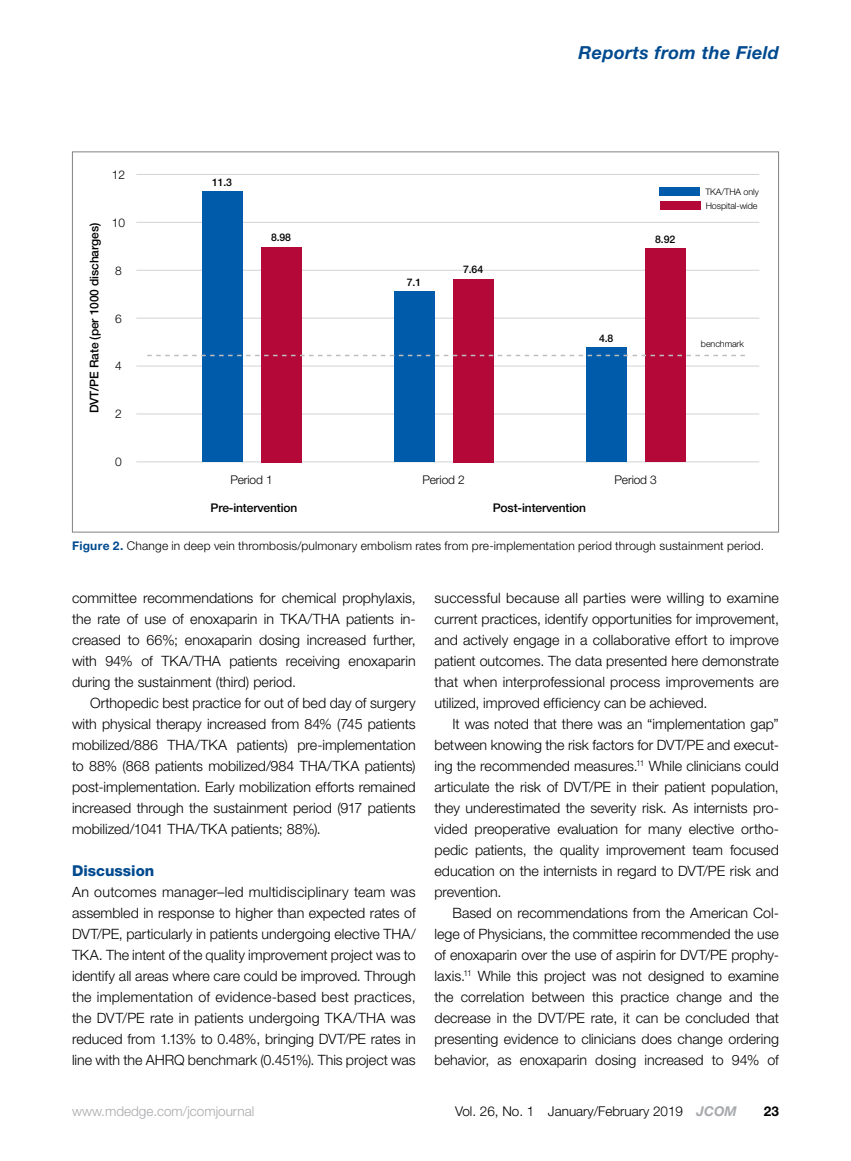
<style>
.page{position:relative;width:851px;height:1161px;background:#fff}
.page>*{position:absolute;margin:0;border:0;box-sizing:border-box;transform-origin:0 0}
.t1{font:italic 700 18px "Helvetica Neue LT Std";letter-spacing:.02em;color:#004a8f}
.t2{font:800 15px "Helvetica Neue LT Std";color:#004a8f}
.t3{font:300 14.25px/21px "Helvetica Neue LT Std";color:#000;text-align:justify}
.t4{font:300 13.5px "Helvetica Neue LT Std";color:#000}
.t5{font:300 13.5px "Helvetica Neue LT Std";color:#a7a9ac}
.t6{font:700 13.5px "Helvetica Neue LT Std";color:#000}
.t7{font:300 12px "Helvetica Neue LT Std";letter-spacing:.015em;color:#000}
.t8{font:500 12px "Helvetica Neue LT Std";letter-spacing:-.01em;color:#000}
.t9{font:500 10.5px "Helvetica Neue LT Std";letter-spacing:-.01em;color:#000}
.t10{font:300 9px/13.6px "Helvetica Neue LT Std";letter-spacing:-.01em;color:#000}
.s1{font-weight:700;color:#004a8f}
.s2{font-weight:700;font-style:italic;color:#a7a9ac}
</style>
<div class="page">
<hr style="left:136px;top:174px;width:623px;height:1px;background:#d1d3d4">
<hr style="left:136px;top:222px;width:623px;height:1px;background:#d1d3d4">
<hr style="left:136px;top:270px;width:623px;height:1px;background:#d1d3d4">
<hr style="left:136px;top:318px;width:623px;height:1px;background:#d1d3d4">
<hr style="left:136px;top:366px;width:623px;height:1px;background:#d1d3d4">
<hr style="left:136px;top:414px;width:623px;height:1px;background:#d1d3d4">
<hr style="left:136px;top:462px;width:623px;height:1px;background:#d1d3d4">
<div style="left:202px;top:191px;width:40px;height:271px;background:#005baa"></div>
<div style="left:261px;top:247px;width:40px;height:215px;background:#b30838"></div>
<div style="left:394px;top:292px;width:40px;height:170px;background:#005baa"></div>
<div style="left:453px;top:279px;width:40px;height:183px;background:#b30838"></div>
<div style="left:586px;top:347px;width:40px;height:115px;background:#005baa"></div>
<div style="left:645px;top:249px;width:40px;height:213px;background:#b30838"></div>
<svg style="left:147px;top:355px;width:598px;height:1px"></svg>
<div style="left:659px;top:187px;width:40px;height:9px;background:#005baa"></div>
<div style="left:659px;top:201px;width:41px;height:9px;background:#b30838"></div>
<p class="t8" style="left:87px;top:413px;width:192px;rotate:-90deg">DVT/PE Rate (per 1000 discharges)</p>
<p class="t7" style="left:112px;top:167px;width:15px">12</p>
<p class="t7" style="left:112px;top:215px;width:15px">10</p>
<p class="t7" style="left:115px;top:263px;width:8px">8</p>
<p class="t7" style="left:115px;top:311px;width:8px">6</p>
<p class="t7" style="left:115px;top:359px;width:8px">4</p>
<p class="t7" style="left:115px;top:407px;width:8px">2</p>
<p class="t7" style="left:115px;top:455px;width:8px">0</p>
<p class="t9" style="left:212px;top:176px;width:22px">11.3</p>
<p class="t9" style="left:271px;top:231px;width:22px">8.98</p>
<p class="t7" style="left:230px;top:472px;width:44px">Period 1</p>
<p class="t9" style="left:407px;top:276px;width:16px">7.1</p>
<p class="t9" style="left:463px;top:263px;width:22px">7.64</p>
<p class="t7" style="left:422px;top:472px;width:44px">Period 2</p>
<p class="t1" style="left:578px;top:41px;width:202px">Reports from the Field</p>
<p class="t9" style="left:599px;top:332px;width:16px">4.8</p>
<p class="t9" style="left:655px;top:233px;width:22px">8.92</p>
<p class="t10" style="left:705px;top:185px;width:55px">TKA/THA only<br>Hospital-wide</p>
<p class="t10" style="left:701px;top:337px;width:44px">benchmark</p>
<p class="t7" style="left:614px;top:472px;width:44px">Period 3</p>
<p class="t8" style="left:210px;top:501px;width:88px">Pre-intervention</p>
<p class="t8" style="left:492px;top:501px;width:95px">Post-intervention</p>
<p class="t7" style="left:72px;top:538px;width:693px"><span class="s1">Figure 2.</span> Change in deep vein thrombosis/pulmonary embolism rates from pre-implementation period through sustainment period.</p>
<p class="t3" style="left:72px;top:587px;width:345px">committee recommendations for chemical prophylaxis, the rate of use of enoxaparin in TKA/THA patients in&shy;creased to 66%; enoxaparin dosing increased further, with 94% of TKA/THA patients receiving enoxaparin during the sustainment (third) period.</p>
<p class="t3" style="left:72px;top:692px;width:345px;text-indent:18px">Orthopedic best practice for out of bed day of surgery with physical therapy increased from 84% (745 patients mobilized/886 THA/TKA patients) pre-implementation to 88% (868 patients mobilized/984 THA/TKA patients) post-implementation. Early mobilization efforts remained increased through the sustainment period (917 patients mobilized/1041 THA/TKA patients; 88%).</p>
<p class="t2" style="left:72px;top:862px;width:84px">Discussion</p>
<p class="t3" style="left:72px;top:881px;width:345px">An outcomes manager–led multidisciplinary team was assembled in response to higher than expected rates of DVT/PE, particularly in patients undergoing elective THA/ TKA. The intent of the quality improvement project was to identify all areas where care could be improved. Through the implementation of evidence-based best practices, the DVT/PE rate in patients undergoing TKA/THA was reduced from 1.13% to 0.48%, bringing DVT/PE rates in line with the AHRQ benchmark (0.451%). This project was</p>
<p class="t3" style="left:434px;top:587px;width:346px">successful because all parties were willing to examine current practices, identify opportunities for improvement, and actively engage in a collaborative effort to improve patient outcomes. The data presented here demonstrate that when interprofessional process improvements are utilized, improved efficiency can be achieved.</p>
<p class="t3" style="left:434px;top:713px;width:346px;text-indent:18px">It was noted that there was an “implementation gap” between knowing the risk factors for DVT/PE and execut&shy;ing the recommended measures.<sup>11</sup> While clinicians could articulate the risk of DVT/PE in their patient population, they underestimated the severity risk. As internists pro&shy;vided preoperative evaluation for many elective ortho&shy;pedic patients, the quality improvement team focused education on the internists in regard to DVT/PE risk and prevention.</p>
<p class="t3" style="left:434px;top:902px;width:346px;text-indent:18px">Based on recommendations from the American Col&shy;lege of Physicians, the committee recommended the use of enoxaparin over the use of aspirin for DVT/PE prophy&shy;laxis.<sup>11</sup> While this project was not designed to examine the correlation between this practice change and the decrease in the DVT/PE rate, it can be concluded that presenting evidence to clinicians does change ordering behavior, as enoxaparin dosing increased to 94% of</p>
<p class="t5" style="left:72px;top:1103px;width:184px">www.mdedge.com/jcomjournal</p>
<p class="t4" style="left:455px;top:1103px;width:283px">Vol. 26, No. 1 January/February 2019 <span class="s2">JCOM</span></p>
<p class="t6" style="left:763px;top:1103px;width:17px">23</p>
</div>
